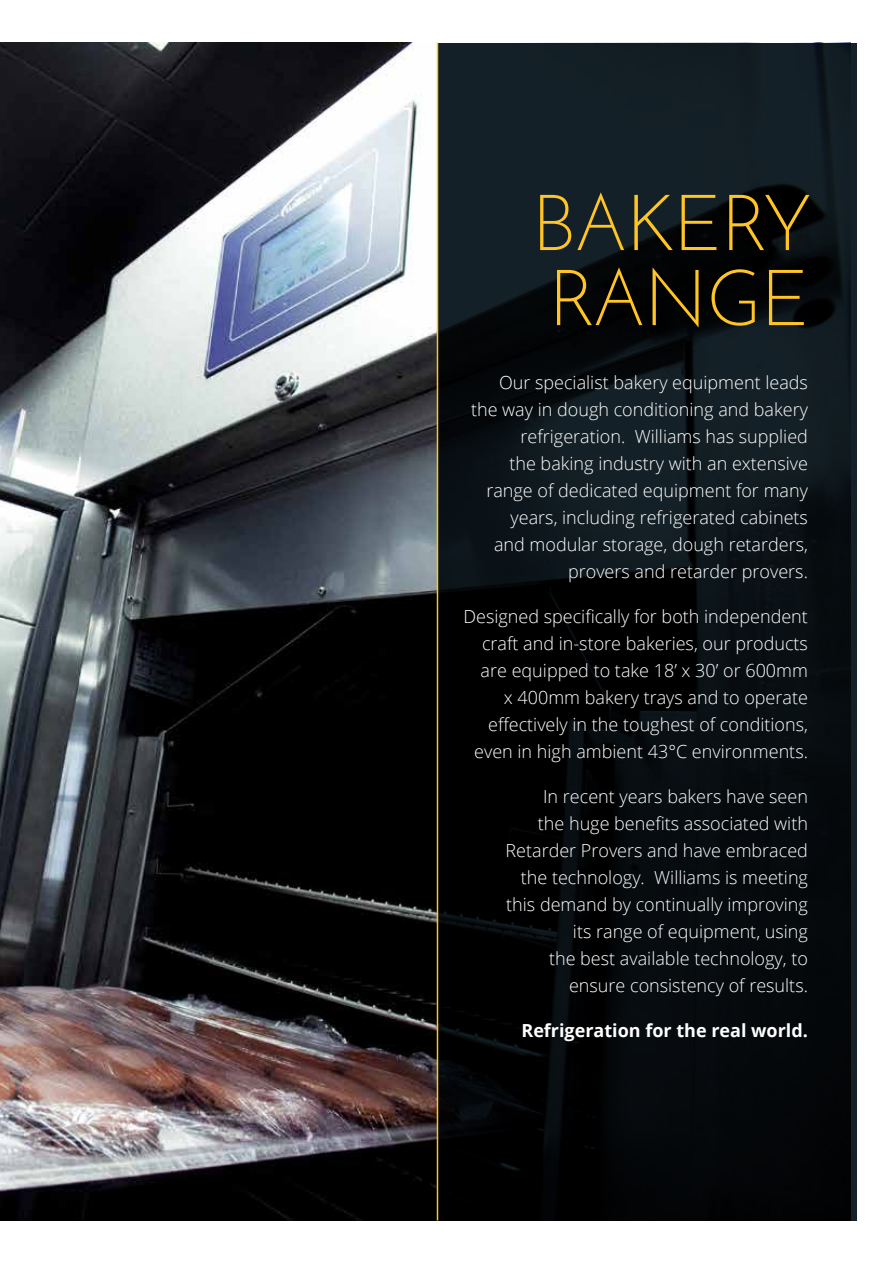
<style>
.page{position:relative;width:893px;height:1263px;background:#fff}
.page>*{position:absolute;margin:0;border:0;box-sizing:border-box;transform-origin:0 0}
.t1{font:300 78px/75px "Josefin Sans";color:#ffc425}
.t2{font:300 18px/27px "Open Sans";color:#fff;text-align:right}
.t3{font:700 18px "Open Sans";color:#fff}
</style>
<div class="page">
<img style="left:0;top:43px;width:437px;height:1177px">
<svg style="left:438px;top:43px;width:419px;height:1177px;background:#080e11"></svg>
<hr style="left:437px;top:43px;width:1px;height:1177px;background:#ffc425">
<h1 class="t1" style="left:531px;top:185px;width:281px">BAKERY<br>RANGE</h1>
<p class="t2" style="left:471px;top:368px;width:338px">Our specialist bakery equipment leads the way in dough conditioning and bakery refrigeration. Williams has supplied<br>the baking industry with an extensive range of dedicated equipment for many years, including refrigerated cabinets<br>and modular storage, dough retarders, provers and retarder provers.</p>
<p class="t2" style="left:463px;top:602px;width:346px">Designed specifically for both independent craft and in-store bakeries, our products are equipped to take 18’ x 30’ or 600mm<br>x 400mm bakery trays and to operate effectively in the toughest of conditions, even in high ambient 43°C environments.</p>
<p class="t2" style="left:506px;top:782px;width:304px">In recent years bakers have seen<br>the huge benefits associated with Retarder Provers and have embraced the technology. Williams is meeting this demand by continually improving its range of equipment, using<br>the best available technology, to ensure consistency of results.</p>
<p class="t3" style="left:521px;top:1017px;width:288px">Refrigeration for the real world.</p>
</div>
